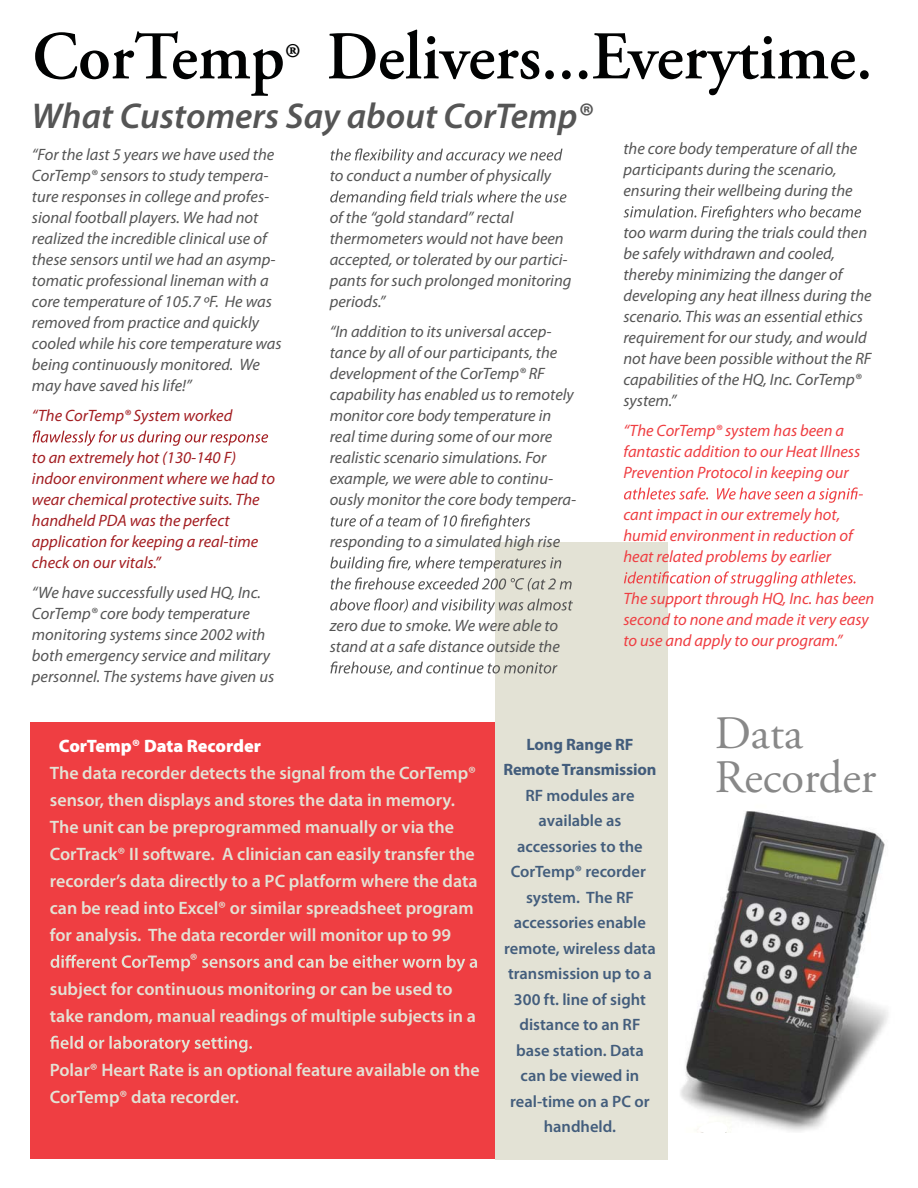
<style>
.page{position:relative;width:918px;height:1188px;background:#fff}
.page>*{position:absolute;margin:0;border:0;box-sizing:border-box;transform-origin:0 0}
.t1{font:600 68.1px "Adobe Garamond Pro";color:#010202}
.t2{font:46.5px/43.5px "Adobe Garamond Pro";color:#888}
.t3{font:italic 600 36px "Myriad Pro";color:#555}
.t4{font:600 18px/27px "Myriad Pro";color:#e3e2d5}
.t5{font:900 18px "Myriad Pro";color:#fff}
.t6{font:italic 16.5px/21px "Myriad Pro";color:#555}
.t7{font:italic 16.5px/21px "Myriad Pro";color:#ef3e42}
.t8{font:600 16.5px/25.5px "Myriad Pro";color:#435d7c;text-align:center}
.t9{font:italic 16.5px/21px "Myriad Pro";color:#a31e22}
.t10{font:700 16.5px/25.5px "Myriad Pro";letter-spacing:-.01em;color:#435d7c;text-align:center}
.s1{font-size:50.4px}
</style>
<div class="page">
<img style="left:680px;top:811px;width:208px;height:321px">
<svg style="left:699px;top:1122px;width:29px;height:11px"></svg>
<div style="left:30px;top:723px;width:620px;height:436px;background:#ef3e42"></div>
<svg style="left:50px;top:955px;width:427px;height:17px"></svg>
<svg style="left:50px;top:1036px;width:202px;height:17px"></svg>
<div style="left:496px;top:542px;width:172px;height:617px;background:#e3e2d5"></div>
<svg style="left:33px;top:430px;width:235px;height:16px"></svg>
<svg style="left:331px;top:148px;width:232px;height:16px"></svg>
<svg style="left:330px;top:190px;width:237px;height:16px"></svg>
<svg style="left:331px;top:514px;width:199px;height:16px"></svg>
<svg style="left:330px;top:556px;width:242px;height:35px"></svg>
<svg style="left:330px;top:598px;width:243px;height:16px"></svg>
<svg style="left:330px;top:661px;width:227px;height:14px"></svg>
<svg style="left:624px;top:205px;width:237px;height:16px"></svg>
<svg style="left:624px;top:487px;width:239px;height:16px"></svg>
<svg style="left:624px;top:571px;width:232px;height:16px"></svg>
<h1 class="t1" style="left:32px;top:15px;width:842px">CorTemp<span class="s1">®</span> Delivers...Everytime.</h1>
<h3 class="t3" style="left:31px;top:94px;width:562px">What Customers Say about CorTemp®</h3>
<p class="t6" style="left:32px;top:146px;width:251px">“For the last 5 years we have used the CorTemp® sensors to study tempera&shy;ture responses in college and profes&shy;sional football players. We had not realized the incredible clinical use of these sensors until we had an asymp&shy;tomatic professional lineman with a core temperature of 105.7 ºF. He was removed from practice and quickly cooled while his core temperature was being continuously monitored. We may have saved his life!”</p>
<p class="t9" style="left:32px;top:407px;width:202px">“The CorTemp® System worked</p>
<p class="t9" style="left:32px;top:449px;width:245px">to an extremely hot (130-140 F) indoor environment where we had to wear chemical protective suits. The handheld PDA was the perfect application for keeping a real-time check on our vitals.”</p>
<p class="t6" style="left:32px;top:584px;width:244px">“We have successfully used HQ, Inc.<br>CorTemp® core body temperature monitoring systems since 2002 with both emergency service and military personnel. The systems have given us</p>
<p class="t6" style="left:330px;top:167px;width:223px">to conduct a number of physically</p>
<p class="t6" style="left:330px;top:209px;width:243px">of the “gold standard” rectal thermometers would not have been accepted, or tolerated by our partici&shy;pants for such prolonged monitoring periods.”</p>
<p class="t6" style="left:330px;top:323px;width:248px">“In addition to its universal accep&shy;tance by all of our participants, the development of the CorTemp® RF capability has enabled us to remotely monitor core body temperature in real time during some of our more realistic scenario simulations. For example, we were able to continu&shy;ously monitor the core body tempera-</p>
<p class="t6" style="left:330px;top:533px;width:232px">responding to a simulated high rise</p>
<p class="t6" style="left:330px;top:617px;width:232px">zero due to smoke. We were able to stand at a safe distance outside the</p>
<p class="t6" style="left:623px;top:140px;width:235px">the core body temperature of all the participants during the scenario, ensuring their wellbeing during the</p>
<p class="t6" style="left:623px;top:224px;width:250px">too warm during the trials could then be safely withdrawn and cooled, thereby minimizing the danger of developing any heat illness during the scenario. This was an essential ethics requirement for our study, and would not have been possible without the RF capabilities of the HQ, Inc. CorTemp® system.”</p>
<p class="t7" style="left:623px;top:422px;width:238px">“The CorTemp® system has been a fantastic addition to our Heat Illness<br>Prevention Protocol in keeping our</p>
<p class="t7" style="left:623px;top:506px;width:231px">cant impact in our extremely hot, humid environment in reduction of heat related problems by earlier</p>
<p class="t7" style="left:623px;top:590px;width:253px">The support through HQ, Inc. has been second to none and made it very easy to use and apply to our program.”</p>
<p class="t5" style="left:59px;top:735px;width:204px">CorTemp® Data Recorder</p>
<p class="t4" style="left:50px;top:761px;width:429px">The data recorder detects the signal from the CorTemp® sensor, then displays and stores the data in memory.<br>The unit can be preprogrammed manually or via the CorTrack® II software. A clinician can easily transfer the recorder’s data directly to a PC platform where the data can be read into Excel® or similar spreadsheet program for analysis. The data recorder will monitor up to 99</p>
<p class="t4" style="left:50px;top:977px;width:428px">subject for continuous monitoring or can be used to take random, manual readings of multiple subjects in a</p>
<p class="t4" style="left:50px;top:1058px;width:431px">Polar® Heart Rate is an optional feature available on the<br>CorTemp® data recorder.</p>
<p class="t4" style="left:190px;top:949px;width:9px">®</p>
<p class="t10" style="left:503px;top:733px;width:155px">Long Range RF<br>Remote Transmission</p>
<p class="t8" style="left:504px;top:784px;width:153px">RF modules are available as accessories to the<br>CorTemp® recorder system. The RF accessories enable remote, wireless data transmission up to a<br>300 ft. line of sight distance to an RF base station. Data can be viewed in real-time on a PC or handheld.</p>
<h2 class="t2" style="left:715px;top:710px;width:163px">Data<br>Recorder</h2>
</div>
